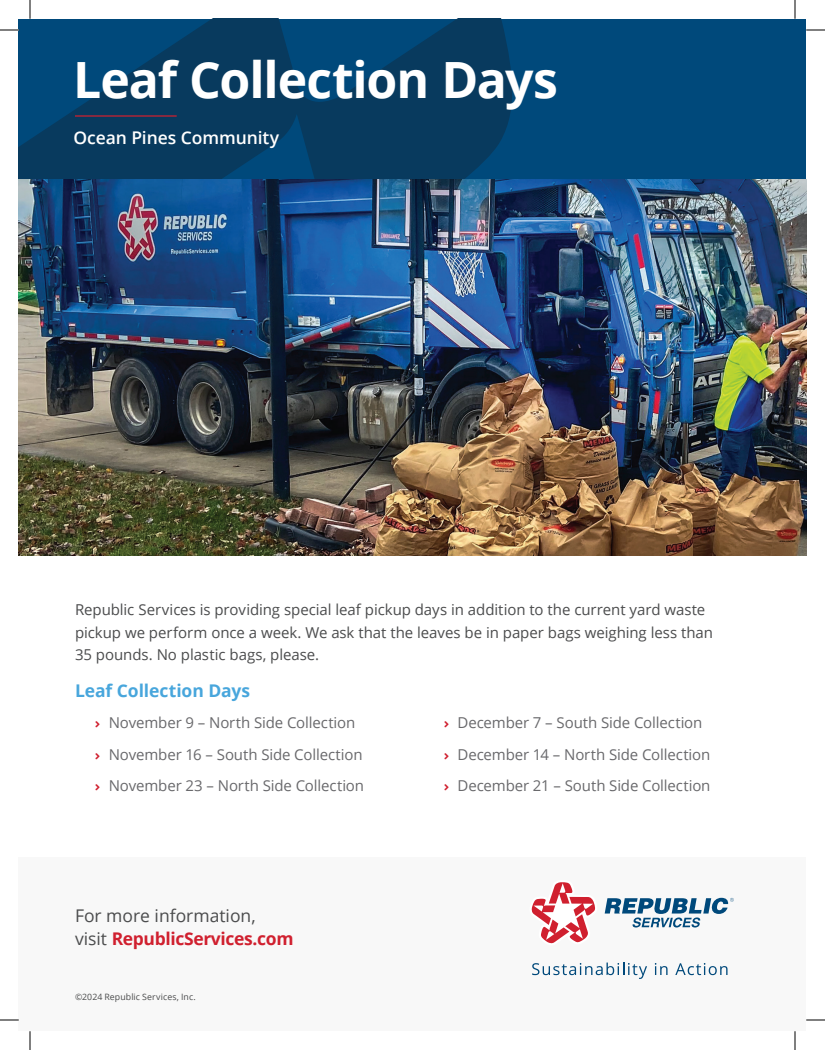
<style>
.page{position:relative;width:825px;height:1050px;background:#fff}
.page>*{position:absolute;margin:0;border:0;box-sizing:border-box;transform-origin:0 0}
.t1{font:700 50px "Open Sans";letter-spacing:-.02em;color:#fff}
.t2{font:17.5px/22.5px "Open Sans";color:#4b4c4d}
.t3{font:600 17.5px "Open Sans";letter-spacing:-.005em;color:#fff}
.t4{font:700 17.5px "Open Sans";letter-spacing:-.005em;color:#48a6dc}
.t5{font:15px/22.5px "Open Sans";letter-spacing:-.005em;color:#4b4c4d}
.t6{font:15px/31.2px "Open Sans";letter-spacing:-.01em;color:#69696c}
.t7{font:8.75px "Open Sans";letter-spacing:.01em;color:#4b4c4d}
.s1{font-weight:700;color:#d0202f}
</style>
<div class="page">
<div style="left:19px;top:858px;width:787px;height:173px;background:#f8f8f8"></div>
<svg style="left:532px;top:963px;width:115px;height:16px"></svg>
<svg style="left:655px;top:963px;width:13px;height:12px"></svg>
<svg style="left:675px;top:963px;width:53px;height:12px"></svg>
<svg style="left:531px;top:882px;width:64px;height:62px"></svg>
<svg style="left:605px;top:898px;width:129px;height:30px"></svg>
<div style="left:19px;top:19px;width:787px;height:165px;background:#00497b"></div>
<svg style="left:19px;top:19px;width:493px;height:160px;fill:#083a5e"></svg>
<img style="left:19px;top:179px;width:787px;height:377px">
<hr style="left:75px;top:115px;width:102px;height:2px;background:#d0202f">
<svg style="left:0;top:29px;width:19px;height:2px"></svg>
<svg style="left:806px;top:29px;width:19px;height:2px"></svg>
<svg style="left:0;top:1019px;width:19px;height:2px"></svg>
<svg style="left:806px;top:1019px;width:19px;height:2px"></svg>
<svg style="left:29px;top:0;width:2px;height:19px"></svg>
<svg style="left:29px;top:1031px;width:2px;height:19px"></svg>
<svg style="left:794px;top:0;width:2px;height:19px"></svg>
<svg style="left:794px;top:1031px;width:2px;height:19px"></svg>
<h1 class="t1" style="left:73px;top:45px;width:486px">Leaf Collection Days</h1>
<p class="t3" style="left:73px;top:126px;width:207px">Ocean Pines Community</p>
<p class="t5" style="left:75px;top:598px;width:640px">Republic Services is providing special leaf pickup days in addition to the current yard waste pickup we perform once a week. We ask that the leaves be in paper bags weighing less than<br>35 pounds. No plastic bags, please.</p>
<p class="t4" style="left:75px;top:678px;width:177px">Leaf Collection Days</p>
<p class="t6" style="left:109px;top:707px;width:257px">November 9 – North Side Collection<br>November 16 – South Side Collection<br>November 23 – North Side Collection</p>
<p class="t6" style="left:458px;top:707px;width:255px">December 7 – South Side Collection<br>December 14 – North Side Collection<br>December 21 – South Side Collection</p>
<p class="t2" style="left:75px;top:904px;width:220px">For more information,<br>visit <span class="s1">RepublicServices.com</span></p>
<p class="t7" style="left:75px;top:991px;width:122px">©2024 Republic Services, Inc.</p>
</div>
